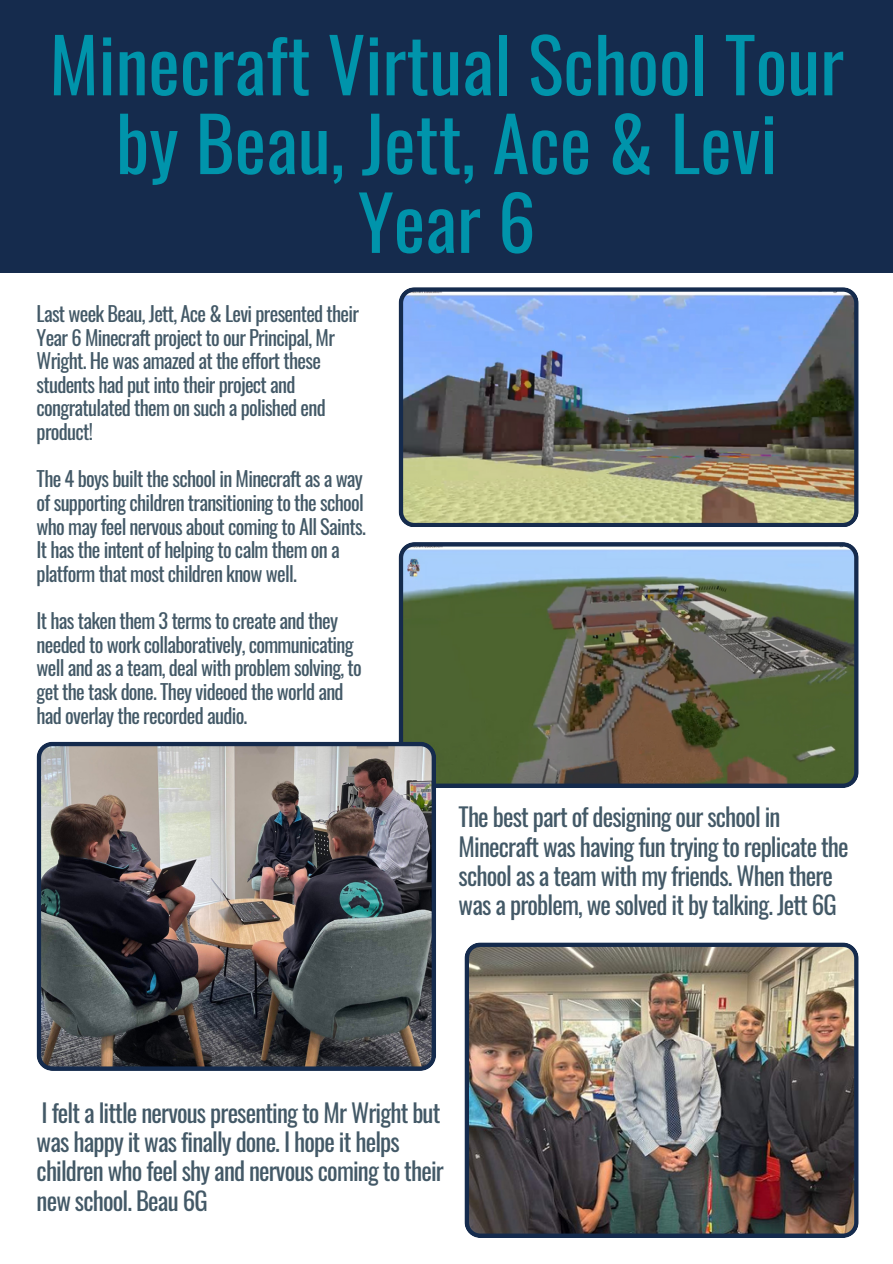
<style>
.page{position:relative;width:893px;height:1264px;background:#fff}
.page>*{position:absolute;margin:0;border:0;box-sizing:border-box;transform-origin:0 0}
.t1{font:74.55px "Oswald";color:#0094ab}
.t2{font:24.9px/29.2px "Oswald";letter-spacing:-.035em;color:#435967}
.t3{font:20.4px/23.7px "Oswald";letter-spacing:-.035em;color:#435967}
</style>
<div class="page">
<div style="left:0;top:0;width:892px;height:272px;background:#152b4d"></div>
<img style="left:398px;top:287px;width:460px;height:240px">
<svg style="left:398px;top:542px;width:460px;height:246px"></svg>
<img style="left:37px;top:741px;width:399px;height:329px">
<img style="left:464px;top:942px;width:394px;height:295px">
<p class="t1" style="left:49px;top:6px;width:796px">Minecraft Virtual School Tour</p>
<p class="t1" style="left:116px;top:85px;width:663px">by Beau, Jett, Ace &amp; Levi</p>
<p class="t1" style="left:358px;top:164px;width:179px">Year 6</p>
<p class="t3" style="left:37px;top:301px;width:324px">Last week Beau, Jett, Ace &amp; Levi presented their Year 6 Minecraft project to our Principal, Mr Wright. He was amazed at the effort these students had put into their project and congratulated them on such a polished end product!</p>
<p class="t3" style="left:37px;top:466px;width:331px">The 4 boys built the school in Minecraft as a way of supporting children transitioning to the school who may feel nervous about coming to All Saints.<br>It has the intent of helping to calm them on a platform that most children know well.</p>
<p class="t3" style="left:37px;top:608px;width:327px">It has taken them 3 terms to create and they needed to work collaboratively, communicating well and as a team, deal with problem solving, to get the task done. They videoed the world and had overlay the recorded audio.</p>
<p class="t2" style="left:458px;top:801px;width:391px">The best part of designing our school in Minecraft was having fun trying to replicate the school as a team with my friends. When there was a problem, we solved it by talking. Jett 6G</p>
<p class="t2" style="left:37px;top:1096px;width:408px">I felt a little nervous presenting to Mr Wright but was happy it was finally done. I hope it helps children who feel shy and nervous coming to their new school. Beau 6G</p>
</div>
